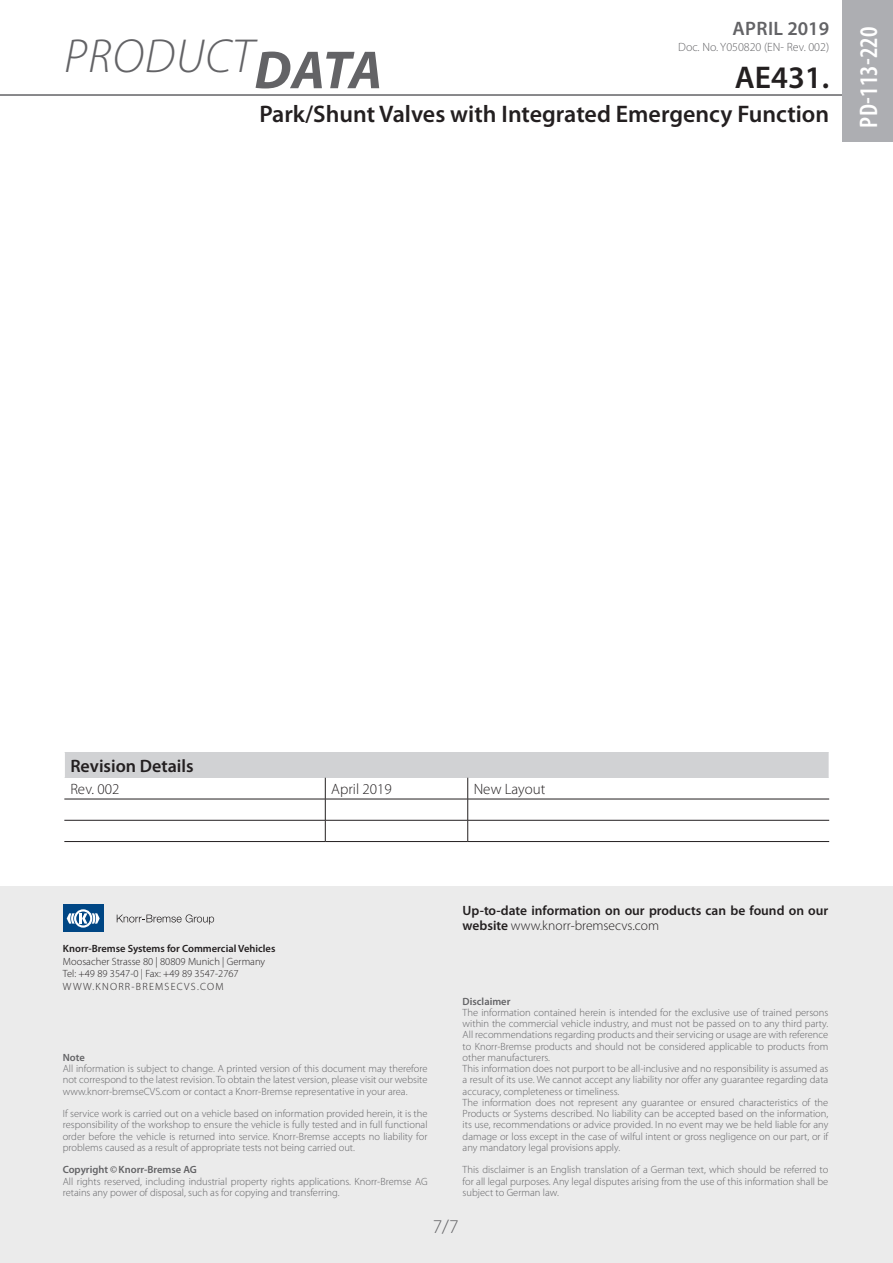
<style>
.page{position:relative;width:893px;height:1263px;background:#fff}
.page>*{position:absolute;margin:0;border:0;box-sizing:border-box;transform-origin:0 0}
.t1{font:italic 300 48px "Myriad Pro";letter-spacing:.02em;color:#636366}
.t2{font:600 31.5px "Myriad Pro";color:#231f20}
.t3{font:600 condensed 25.5px "Myriad Pro";color:#fff}
.t4{font:600 24px "Myriad Pro";color:#231f20}
.t5{font:600 19.5px "Myriad Pro";letter-spacing:.02em;color:#636366}
.t6{font:300 19.5px "Myriad Pro";color:#636366}
._2018-Table_header{font:600 18px "Myriad Pro";color:#231f20}
._2018-Table_Cell_Bod{font:300 15px "Myriad Pro";color:#231f20}
.t7{font:600 13.5px/15px "Myriad Pro";color:#231f20}
.t8{font:300 12px "Myriad Pro";color:#636366}
.t9{font:300 10.5px/11.2px "Myriad Pro";color:#636366;text-align:justify}
.t10{font:300 10.5px/12.6px "Myriad Pro";color:#231f20}
.t11{font:600 10.5px "Myriad Pro";color:#231f20}
.t12{font:600 10.5px "Myriad Pro";color:#636366}
.s1{font-weight:700;font-size:54px}
.s2{font-weight:300}
</style>
<div class="page">
<hr style="left:0;top:94px;width:842px;height:2px;background:#636366">
<div style="left:842px;top:0;width:51px;height:142px;background:#adaeb2"></div>
<div style="left:0;top:887px;width:893px;height:376px;background:#ebebeb"></div>
<svg style="left:117px;top:914px;width:97px;height:10px"></svg>
<div style="left:63px;top:905px;width:40px;height:27px;background:#004684"></div>
<svg style="left:67px;top:909px;width:33px;height:19px"></svg>
<div style="left:64px;top:752px;width:765px;height:26px;background:#d1d2d4"></div>
<hr style="left:64px;top:799px;width:261px;height:1px;background:#231f20">
<hr style="left:325px;top:799px;width:143px;height:1px;background:#231f20">
<hr style="left:468px;top:799px;width:361px;height:1px;background:#231f20">
<hr style="left:64px;top:820px;width:261px;height:1px;background:#231f20">
<hr style="left:325px;top:820px;width:143px;height:1px;background:#231f20">
<svg style="left:325px;top:778px;width:1px;height:63px"></svg>
<hr style="left:468px;top:820px;width:361px;height:1px;background:#231f20">
<svg style="left:467px;top:778px;width:1px;height:63px"></svg>
<hr style="left:64px;top:841px;width:261px;height:1px;background:#231f20">
<hr style="left:325px;top:841px;width:143px;height:1px;background:#231f20">
<hr style="left:468px;top:841px;width:361px;height:1px;background:#231f20">
<svg style="left:64px;top:752px;width:1px;height:26px"></svg>
<h3 class="t5" style="left:732px;top:16px;width:98px">APRIL 2019</h3>
<p class="t8" style="left:678px;top:40px;width:152px">Doc. No. Y050820 (EN- Rev. 002)</p>
<h1 class="t1" style="left:64px;top:30px;width:319px">PRODUCT<span class="s1">DATA</span></h1>
<h3 class="t4" style="left:259px;top:98px;width:571px">Park/Shunt Valves with Integrated Emergency Function</h3>
<h2 class="t2" style="left:735px;top:58px;width:96px">AE431.</h2>
<h3 class="t3" style="left:853px;top:128px;width:102px;rotate:-90deg">PD-113-220</h3>
<p class="_2018-Table_header" style="left:70px;top:754px;width:125px">Revision Details</p>
<p class="_2018-Table_Cell_Bod" style="left:70px;top:780px;width:51px">Rev. 002</p>
<p class="_2018-Table_Cell_Bod" style="left:331px;top:780px;width:62px">April 2019</p>
<p class="_2018-Table_Cell_Bod" style="left:474px;top:780px;width:73px">New Layout</p>
<p class="t11" style="left:63px;top:942px;width:214px">Knorr-Bremse Systems for Commercial Vehicles</p>
<p class="t10" style="left:63px;top:955px;width:204px">Moosacher Strasse 80 | 80809 Munich | Germany<br>Tel: +49 89 3547-0 | Fax: +49 89 3547-2767<br>WWW.KNORR-BREMSECVS.COM</p>
<p class="t12" style="left:63px;top:1051px;width:24px">Note</p>
<p class="t9" style="left:63px;top:1063px;width:366px">All information is subject to change. A printed version of this document may therefore not correspond to the latest revision. To obtain the latest version, please visit our website www.knorr-bremseCVS.com or contact a Knorr-Bremse representative in your area.</p>
<p class="t9" style="left:63px;top:1108px;width:366px">If service work is carried out on a vehicle based on information provided herein, it is the responsibility of the workshop to ensure the vehicle is fully tested and in full functional order before the vehicle is returned into service. Knorr-Bremse accepts no liability for problems caused as a result of appropriate tests not being carried out.</p>
<p class="t12" style="left:63px;top:1163px;width:136px">Copyright ©Knorr-Bremse AG</p>
<p class="t9" style="left:63px;top:1175px;width:366px">All rights reserved, including industrial property rights applications. Knorr-Bremse AG retains any power of disposal, such as for copying and transferring.</p>
<p class="t7" style="left:463px;top:902px;width:367px">Up-to-date information on our products can be found on our website <span class="s2">www.knorr-bremsecvs.com</span></p>
<p class="t12" style="left:463px;top:994px;width:49px">Disclaimer</p>
<p class="t9" style="left:463px;top:1007px;width:367px;text-align:left">The information contained herein is intended for the exclusive use of trained persons within the commercial vehicle industry, and must not be passed on to any third party.<br>All recommendations regarding products and their servicing or usage are with reference to Knorr-Bremse products and should not be considered applicable to products from other manufacturers.<br>This information does not purport to be all-inclusive and no responsibility is assumed as a result of its use. We cannot accept any liability nor offer any guarantee regarding data accuracy, completeness or timeliness.<br>The information does not represent any guarantee or ensured characteristics of the Products or Systems described. No liability can be accepted based on the information, its use, recommendations or advice provided. In no event may we be held liable for any damage or loss except in the case of wilful intent or gross negligence on our part, or if any mandatory legal provisions apply.</p>
<p class="t9" style="left:463px;top:1164px;width:367px">This disclaimer is an English translation of a German text, which should be referred to for all legal purposes. Any legal disputes arising from the use of this information shall be subject to German law.</p>
<h3 class="t6" style="left:433px;top:1215px;width:27px">7/7</h3>
</div>
